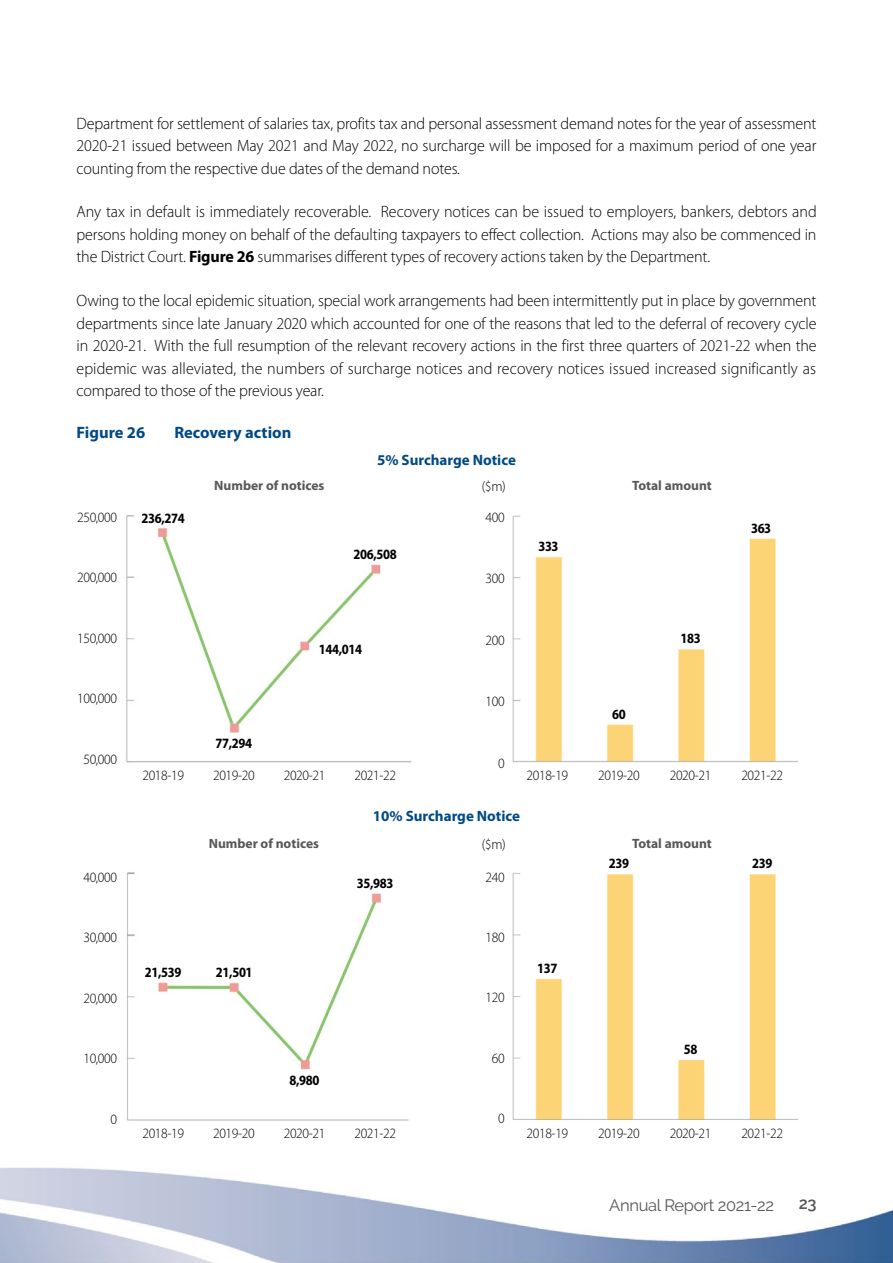
<style>
.page{position:relative;width:893px;height:1263px;background:#fff}
.page>*{position:absolute;margin:0;border:0;box-sizing:border-box;transform-origin:0 0}
.t1{font:300 16.5px/22.5px "Myriad Pro";letter-spacing:-.01em;color:#000;text-align:justify}
.t2{font:700 16.5px "Myriad Pro";color:#004985}
.t3{font:16.5px "Raleway";letter-spacing:-.02em;color:#595757}
.t4{font:600 16.5px "Raleway";color:#595757}
.t5{font:700 15px "Myriad Pro";color:#004985}
.t6{font:300 14.25px "Myriad Pro";letter-spacing:-.025em;color:#000;scale:.95 1}
.t7{font:700 semi-condensed 14.25px "Myriad Pro";letter-spacing:-.025em;color:#000;scale:.95 1}
.t8{font:700 13.5px "Myriad Pro";color:#595757}
.s1{font-weight:700}
</style>
<div class="page">
<img style="left:0;top:761px;width:893px;height:502px">
<img style="left:126px;top:515px;width:287px;height:251px">
<img style="left:510px;top:515px;width:287px;height:251px">
<img style="left:126px;top:871px;width:287px;height:249px">
<img style="left:510px;top:871px;width:287px;height:249px">
<p class="t1" style="left:77px;top:112px;width:741px">Department for settlement of salaries tax, profits tax and personal assessment demand notes for the year of assessment 2020-21 issued between May 2021 and May 2022, no surcharge will be imposed for a maximum period of one year counting from the respective due dates of the demand notes.</p>
<p class="t1" style="left:77px;top:201px;width:742px">Any tax in default is immediately recoverable. Recovery notices can be issued to employers, bankers, debtors and persons holding money on behalf of the defaulting taxpayers to effect collection. Actions may also be commenced in the District Court. <span class="s1">Figure 26</span> summarises different types of recovery actions taken by the Department.</p>
<p class="t1" style="left:77px;top:290px;width:742px">Owing to the local epidemic situation, special work arrangements had been intermittently put in place by government departments since late January 2020 which accounted for one of the reasons that led to the deferral of recovery cycle in 2020-21. With the full resumption of the relevant recovery actions in the first three quarters of 2021-22 when the epidemic was alleviated, the numbers of surcharge notices and recovery notices issued increased significantly as compared to those of the previous year.</p>
<p class="t2" style="left:77px;top:423px;width:70px">Figure 26</p>
<p class="t2" style="left:174px;top:423px;width:119px">Recovery action</p>
<p class="t5" style="left:377px;top:451px;width:140px">5% Surcharge Notice</p>
<p class="t8" style="left:214px;top:478px;width:112px">Number of notices</p>
<p class="t6" style="left:77px;top:509px;width:44px">250,000</p>
<p class="t6" style="left:482px;top:478px;width:27px">($m)</p>
<p class="t8" style="left:632px;top:478px;width:81px">Total amount</p>
<p class="t6" style="left:485px;top:509px;width:22px">400</p>
<p class="t7" style="left:142px;top:510px;width:47px">236,274</p>
<p class="t7" style="left:751px;top:520px;width:23px">363</p>
<p class="t7" style="left:354px;top:546px;width:47px">206,508</p>
<p class="t7" style="left:538px;top:538px;width:23px">333</p>
<p class="t6" style="left:77px;top:569px;width:44px">200,000</p>
<p class="t6" style="left:485px;top:571px;width:22px">300</p>
<p class="t6" style="left:77px;top:630px;width:44px">150,000</p>
<p class="t7" style="left:319px;top:641px;width:47px">144,014</p>
<p class="t6" style="left:485px;top:632px;width:22px">200</p>
<p class="t7" style="left:680px;top:631px;width:23px">183</p>
<p class="t6" style="left:77px;top:691px;width:44px">100,000</p>
<p class="t6" style="left:485px;top:694px;width:22px">100</p>
<p class="t7" style="left:612px;top:706px;width:16px">60</p>
<p class="t7" style="left:216px;top:735px;width:40px">77,294</p>
<p class="t6" style="left:83px;top:751px;width:37px">50,000</p>
<p class="t6" style="left:498px;top:755px;width:8px">0</p>
<p class="t6" style="left:142px;top:767px;width:45px">2018-19</p>
<p class="t6" style="left:213px;top:767px;width:45px">2019-20</p>
<p class="t6" style="left:284px;top:767px;width:45px">2020-21</p>
<p class="t6" style="left:354px;top:767px;width:45px">2021-22</p>
<p class="t6" style="left:527px;top:767px;width:45px">2018-19</p>
<p class="t6" style="left:598px;top:767px;width:45px">2019-20</p>
<p class="t6" style="left:670px;top:767px;width:45px">2020-21</p>
<p class="t6" style="left:741px;top:767px;width:45px">2021-22</p>
<p class="t5" style="left:373px;top:807px;width:149px">10% Surcharge Notice</p>
<p class="t8" style="left:209px;top:836px;width:112px">Number of notices</p>
<p class="t6" style="left:482px;top:836px;width:27px">($m)</p>
<p class="t8" style="left:632px;top:836px;width:81px">Total amount</p>
<p class="t7" style="left:609px;top:855px;width:23px">239</p>
<p class="t7" style="left:752px;top:855px;width:23px">239</p>
<p class="t6" style="left:83px;top:869px;width:37px">40,000</p>
<p class="t7" style="left:357px;top:876px;width:40px">35,983</p>
<p class="t6" style="left:485px;top:869px;width:22px">240</p>
<p class="t6" style="left:83px;top:929px;width:37px">30,000</p>
<p class="t6" style="left:485px;top:929px;width:22px">180</p>
<p class="t7" style="left:145px;top:964px;width:40px">21,539</p>
<p class="t7" style="left:216px;top:964px;width:40px">21,501</p>
<p class="t7" style="left:537px;top:960px;width:23px">137</p>
<p class="t6" style="left:83px;top:990px;width:37px">20,000</p>
<p class="t6" style="left:485px;top:990px;width:22px">120</p>
<p class="t6" style="left:83px;top:1050px;width:37px">10,000</p>
<p class="t6" style="left:492px;top:1050px;width:15px">60</p>
<p class="t7" style="left:684px;top:1041px;width:16px">58</p>
<p class="t7" style="left:290px;top:1072px;width:33px">8,980</p>
<p class="t6" style="left:110px;top:1111px;width:8px">0</p>
<p class="t6" style="left:498px;top:1110px;width:8px">0</p>
<p class="t6" style="left:142px;top:1125px;width:45px">2018-19</p>
<p class="t6" style="left:213px;top:1125px;width:45px">2019-20</p>
<p class="t6" style="left:284px;top:1125px;width:45px">2020-21</p>
<p class="t6" style="left:354px;top:1125px;width:45px">2021-22</p>
<p class="t6" style="left:527px;top:1125px;width:45px">2018-19</p>
<p class="t6" style="left:598px;top:1125px;width:45px">2019-20</p>
<p class="t6" style="left:670px;top:1125px;width:45px">2020-21</p>
<p class="t6" style="left:741px;top:1125px;width:45px">2021-22</p>
<p class="t3" style="left:609px;top:1196px;width:166px">Annual Report 2021-22</p>
<p class="t4" style="left:799px;top:1194px;width:19px">23</p>
</div>
